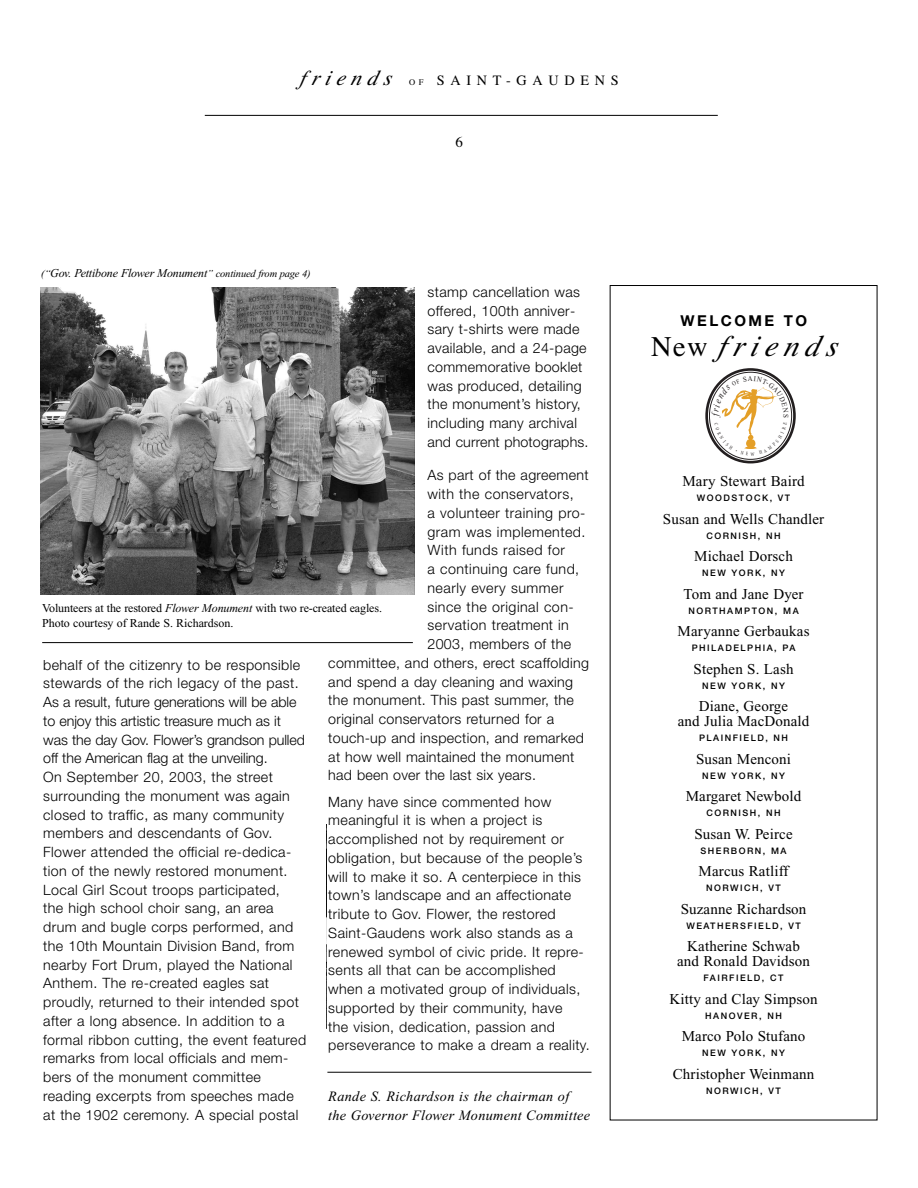
<style>
.page{position:relative;width:918px;height:1188px;background:#fff}
.page>*{position:absolute;margin:0;border:0;box-sizing:border-box;transform-origin:0 0}
.t1{font:italic 30px "Times Italic Os F";color:#000}
.t2{font:italic 21.3px "Times Italic Os F";color:#000}
.t3{font:15px/15px "Times New Roman";letter-spacing:.01em;color:#000;text-align:center}
.t4{font:700 15px "Helvetica Neue";letter-spacing:.165em;color:#000}
.t5{font:15px "Times";color:#000}
.t6{font:300 14.25px/18.8px "Helvetica Neue";letter-spacing:.03em;color:#000}
.t7{font:italic 14.25px/18.8px "Times New Roman";letter-spacing:.02em;color:#000}
.t8{font:14.25px "Times";letter-spacing:.4em;color:#000}
.t9{font:12px/15px "Times New Roman";letter-spacing:-.01em;color:#000}
.t10{font:italic 12px "Times New Roman";letter-spacing:-.015em;color:#000}
.t11{font:500 9px "Helvetica Neue";letter-spacing:.165em;color:#000}
.t12{font:7.35px "Times New Roman";color:#231f20;scale:.93 1}
.s1{font-size:8.55px}
.s2{font-size:10.5px}
.s3{font-style:italic}
.s4{font-family:"Times";font-style:normal;font-size:28.5px}
</style>
<div class="page">
<hr style="left:205px;top:115px;width:513px;height:1px;background:#000">
<div style="left:705px;top:368px;width:91px;height:95px;border:3px solid #231f20;border-radius:50%"></div>
<img style="left:40px;top:287px;width:375px;height:308px">
<hr style="left:42px;top:642px;width:371px;height:1px;background:#000">
<hr style="left:327px;top:1072px;width:265px;height:1px;background:#000">
<svg style="left:712px;top:376px;width:76px;height:80px"></svg>
<h2 class="t2" style="left:300px;top:70px;width:97px">f riend s</h2>
<p class="t8" style="left:409px;top:72px;width:211px"><span class="s1">OF</span> SAINT-GAUDENS</p>
<p class="t5" style="left:455px;top:133px;width:9px">6</p>
<p class="t10" style="left:41px;top:269px;width:271px"><span class="s2">(“</span>Gov. Pettibone Flower Monument<span class="s2">” continued from page 4)</span></p>
<p class="t6" style="left:428px;top:284px;width:162px">stamp cancellation was offered, 100th anniver&shy;sary t-shirts were made available, and a 24-page commemorative booklet was produced, detailing the monument’s history, including many archival and current photographs.</p>
<p class="t6" style="left:428px;top:467px;width:163px">As part of the agreement</p>
<p class="t6" style="left:428px;top:486px;width:148px">with the conservators,</p>
<p class="t6" style="left:428px;top:505px;width:160px">a volunteer training pro-</p>
<p class="t6" style="left:428px;top:524px;width:160px">gram was implemented.</p>
<p class="t6" style="left:428px;top:542px;width:139px">With funds raised for</p>
<p class="t6" style="left:428px;top:561px;width:153px">a continuing care fund,</p>
<p class="t6" style="left:428px;top:580px;width:138px">nearly every summer</p>
<p class="t6" style="left:428px;top:599px;width:148px">since the original con-</p>
<p class="t6" style="left:428px;top:617px;width:143px">servation treatment in</p>
<p class="t6" style="left:428px;top:636px;width:145px">2003, members of the</p>
<p class="t6" style="left:328px;top:655px;width:262px">committee, and others, erect scaffolding</p>
<p class="t6" style="left:328px;top:674px;width:246px">and spend a day cleaning and waxing</p>
<p class="t6" style="left:328px;top:692px;width:247px">the monument. This past summer, the</p>
<p class="t6" style="left:328px;top:711px;width:227px">original conservators returned for a</p>
<p class="t6" style="left:328px;top:730px;width:257px">touch-up and inspection, and remarked</p>
<p class="t6" style="left:328px;top:749px;width:247px">at how well maintained the monument</p>
<p class="t6" style="left:328px;top:767px;width:209px">had been over the last six years.</p>
<p class="t6" style="left:328px;top:794px;width:263px">Many have since commented how meaningful it is when a project is accomplished not by requirement or obligation, but because of the people’s will to make it so. A centerpiece in this town’s landscape and an affectionate tribute to Gov. Flower, the restored Saint-Gaudens work also stands as a renewed symbol of civic pride. It repre&shy;sents all that can be accomplished when a motivated group of individuals, supported by their community, have<br>the vision, dedication, passion and perseverance to make a dream a reality.</p>
<p class="t7" style="left:328px;top:1089px;width:263px">Rande S. Richardson is the chairman of the Governor Flower Monument Committee</p>
<p class="t9" style="left:42px;top:602px;width:341px">Volunteers at the restored <span class="s3">Flower Monument</span> with two re-created eagles.<br>Photo courtesy of Rande S. Richardson.</p>
<p class="t6" style="left:43px;top:657px;width:264px">behalf of the citizenry to be responsible stewards of the rich legacy of the past.<br>As a result, future generations will be able to enjoy this artistic treasure much as it was the day Gov. Flower’s grandson pulled off the American flag at the unveiling.<br>On September 20, 2003, the street surrounding the monument was again closed to traffic, as many community members and descendants of Gov.<br>Flower attended the official re-dedica&shy;tion of the newly restored monument.<br>Local Girl Scout troops participated,<br>the high school choir sang, an area drum and bugle corps performed, and the 10th Mountain Division Band, from nearby Fort Drum, played the National Anthem. The re-created eagles sat proudly, returned to their intended spot after a long absence. In addition to a formal ribbon cutting, the event featured remarks from local officials and mem&shy;bers of the monument committee reading excerpts from speeches made at the 1902 ceremony. A special postal</p>
<p class="t4" style="left:680px;top:315px;width:128px">WELCOME TO</p>
<h1 class="t1" style="left:651px;top:336px;width:193px"><span class="s4">New</span> f riend s</h1>
<p class="t12" style="left:789px;top:414px;width:6px;rotate:90deg">S</p>
<p class="t3" style="left:682px;top:475px;width:124px">Mary Stewart Baird</p>
<p class="t11" style="left:697px;top:495px;width:95px">WOODSTOCK, VT</p>
<p class="t3" style="left:663px;top:512px;width:163px">Susan and Wells Chandler</p>
<p class="t11" style="left:706px;top:532px;width:76px">CORNISH, NH</p>
<p class="t3" style="left:694px;top:550px;width:100px">Michael Dorsch</p>
<p class="t11" style="left:702px;top:570px;width:84px">NEW YORK, NY</p>
<p class="t3" style="left:684px;top:587px;width:121px">Tom and Jane Dyer</p>
<p class="t11" style="left:688px;top:607px;width:112px">NORTHAMPTON, MA</p>
<p class="t3" style="left:678px;top:625px;width:133px">Maryanne Gerbaukas</p>
<p class="t11" style="left:692px;top:645px;width:105px">PHILADELPHIA, PA</p>
<p class="t3" style="left:694px;top:662px;width:101px">Stephen S. Lash</p>
<p class="t11" style="left:702px;top:682px;width:84px">NEW YORK, NY</p>
<p class="t3" style="left:678px;top:700px;width:133px">Diane, George<br>and Julia MacDonald</p>
<p class="t11" style="left:699px;top:735px;width:91px">PLAINFIELD, NH</p>
<p class="t3" style="left:696px;top:752px;width:97px">Susan Menconi</p>
<p class="t11" style="left:702px;top:772px;width:84px">NEW YORK, NY</p>
<p class="t3" style="left:686px;top:790px;width:117px">Margaret Newbold</p>
<p class="t11" style="left:706px;top:810px;width:76px">CORNISH, NH</p>
<p class="t3" style="left:694px;top:827px;width:100px">Susan W. Peirce</p>
<p class="t11" style="left:701px;top:847px;width:88px">SHERBORN, MA</p>
<p class="t3" style="left:699px;top:865px;width:91px">Marcus Ratliff</p>
<p class="t11" style="left:706px;top:885px;width:76px">NORWICH, VT</p>
<p class="t3" style="left:681px;top:902px;width:127px">Suzanne Richardson</p>
<p class="t11" style="left:686px;top:922px;width:116px">WEATHERSFIELD, VT</p>
<p class="t3" style="left:677px;top:940px;width:134px">Katherine Schwab and Ronald Davidson</p>
<p class="t11" style="left:704px;top:975px;width:81px">FAIRFIELD, CT</p>
<p class="t3" style="left:669px;top:992px;width:150px">Kitty and Clay Simpson</p>
<p class="t11" style="left:705px;top:1012px;width:78px">HANOVER, NH</p>
<p class="t3" style="left:682px;top:1030px;width:125px">Marco Polo Stufano</p>
<p class="t11" style="left:702px;top:1050px;width:84px">NEW YORK, NY</p>
<p class="t3" style="left:673px;top:1067px;width:143px">Christopher Weinmann</p>
<p class="t11" style="left:706px;top:1087px;width:76px">NORWICH, VT</p>
</div>
